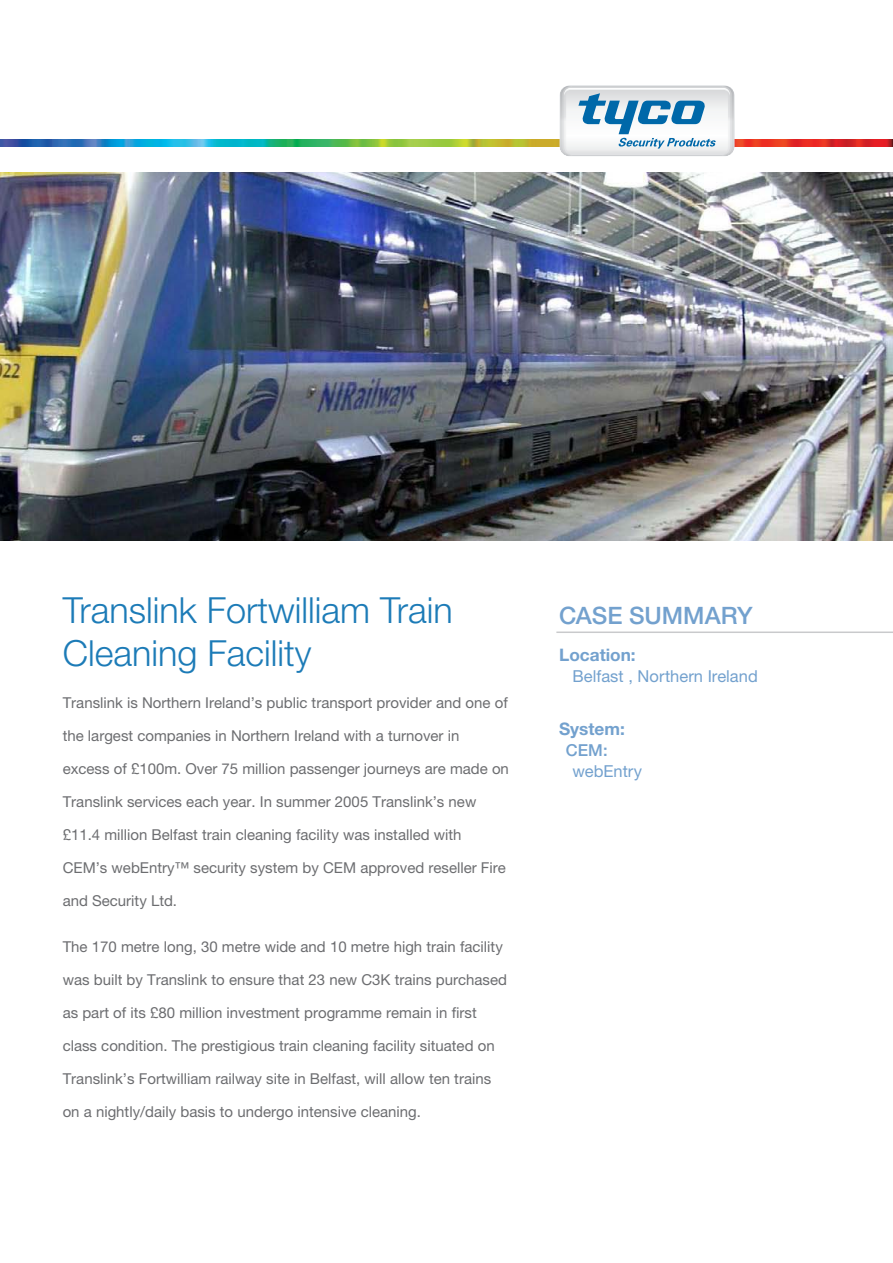
<style>
.page{position:relative;width:893px;height:1263px;background:#fff}
.page>*{position:absolute;margin:0;border:0;box-sizing:border-box;transform-origin:0 0}
.t1{font:300 36px/43.2px "Helvetica Neue LT Pro";color:#1c7bb7}
.t2{font:500 24px "Helvetica Neue LT Pro";color:#73a1ce}
.t3{font:700 17.25px "Helvetica Neue LT Pro";color:#73a1ce}
.t4{font:16.5px "Helvetica Neue LT Pro";color:#73a1ce}
.t5{font:500 16.5px "Helvetica Neue LT Pro";color:#73a1ce}
.t6{font:15px "Helvetica Neue LT Pro";color:#6c6d70}
</style>
<div class="page">
<img style="left:0;top:172px;width:893px;height:369px">
<img style="left:0;top:140px;width:893px;height:6px">
<svg style="left:560px;top:86px;width:174px;height:70px"></svg>
<hr style="left:556px;top:631px;width:337px;height:2px;background:#c9cacc">
<h1 class="t1" style="left:63px;top:587px;width:392px">Translink Fortwilliam Train<br>Cleaning Facility</h1>
<p class="t6" style="left:63px;top:693px;width:447px">Translink is Northern Ireland’s public transport provider and one of</p>
<p class="t6" style="left:63px;top:726px;width:398px">the largest companies in Northern Ireland with a turnover in</p>
<p class="t6" style="left:63px;top:759px;width:448px">excess of £100m. Over 75 million passenger journeys are made on</p>
<p class="t6" style="left:63px;top:792px;width:415px">Translink services each year. In summer 2005 Translink’s new</p>
<p class="t6" style="left:63px;top:825px;width:400px">£11.4 million Belfast train cleaning facility was installed with</p>
<p class="t6" style="left:63px;top:858px;width:445px">CEM’s webEntry™ security system by CEM approved reseller Fire</p>
<p class="t6" style="left:63px;top:891px;width:116px">and Security Ltd.</p>
<p class="t6" style="left:63px;top:938px;width:442px">The 170 metre long, 30 metre wide and 10 metre high train facility</p>
<p class="t6" style="left:63px;top:971px;width:446px">was built by Translink to ensure that 23 new C3K trains purchased</p>
<p class="t6" style="left:63px;top:1004px;width:416px">as part of its £80 million investment programme remain in first</p>
<p class="t6" style="left:63px;top:1037px;width:434px">class condition. The prestigious train cleaning facility situated on</p>
<p class="t6" style="left:63px;top:1070px;width:430px">Translink’s Fortwilliam railway site in Belfast, will allow ten trains</p>
<p class="t6" style="left:63px;top:1103px;width:360px">on a nightly/daily basis to undergo intensive cleaning.</p>
<h2 class="t2" style="left:559px;top:601px;width:195px">CASE SUMMARY</h2>
<p class="t3" style="left:559px;top:644px;width:78px">Location:</p>
<p class="t4" style="left:573px;top:666px;width:187px">Belfast , Northern Ireland</p>
<p class="t3" style="left:559px;top:718px;width:67px">System:</p>
<p class="t5" style="left:566px;top:740px;width:43px">CEM:</p>
<p class="t4" style="left:573px;top:761px;width:71px">webEntry</p>
</div>
